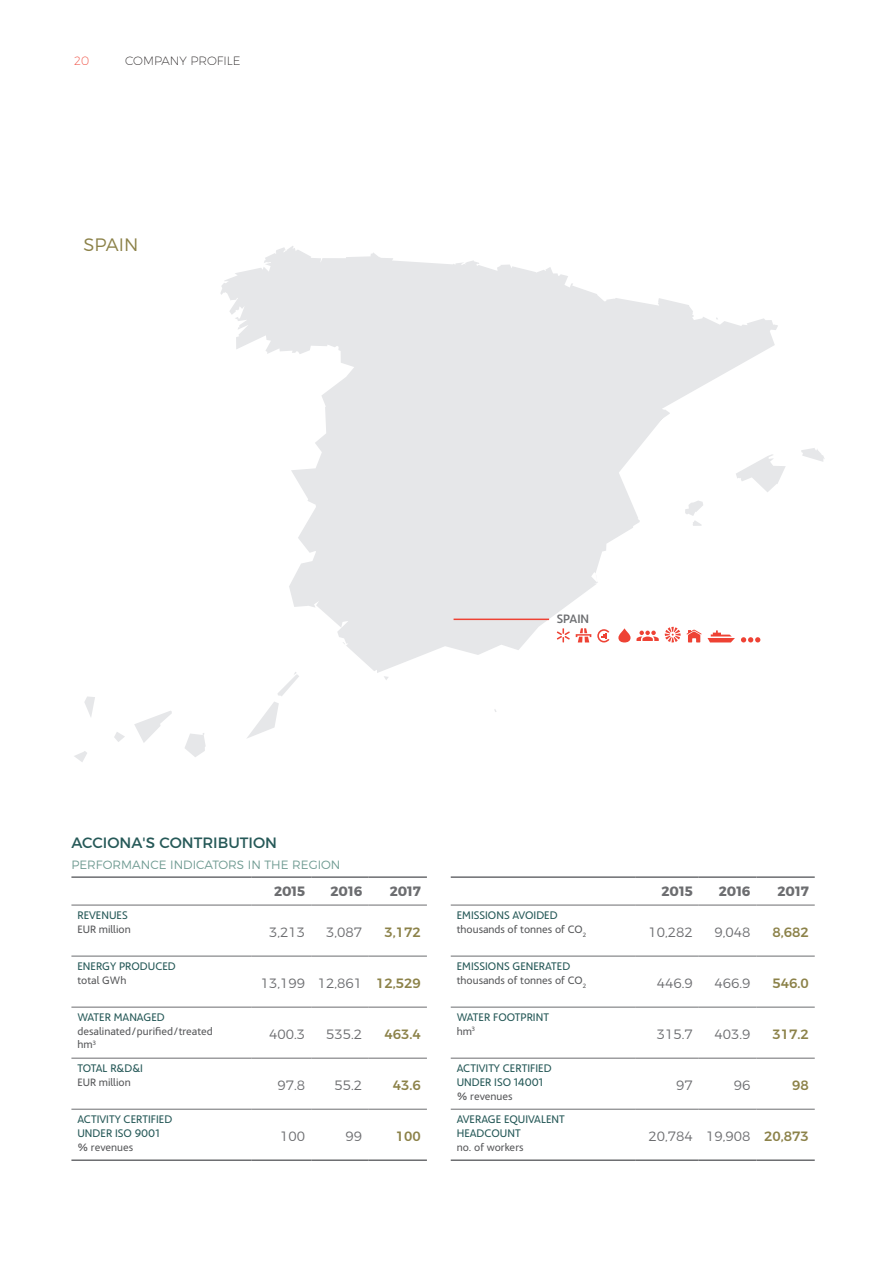
<style>
.page{position:relative;width:893px;height:1263px;background:#fff}
.page>*{position:absolute;margin:0;border:0;box-sizing:border-box;transform-origin:0 0}
._03_SUBTITULO{font:300 18px "Montserrat";color:#8c8249}
._60_TITULAR_TABLA_GR{font:15px "Montserrat";color:#265958}
._64_DATOS_GRAFICO{font:300 13.5px "Montserrat";color:#6c6d70}
._64_DATOS_GRAFICO-2{font:500 13.5px "Montserrat";color:#8c8249}
._64_DATOS_GRAFICO-3{font:700 13.5px "Montserrat";color:#6c6d70}
.t1{font:500 12.75px "Acciona";color:#6c6d70}
._61_SUBTITULO_TABLA{font:300 12px "Montserrat";color:#719c93}
.t2{font:200 12px "Montserrat";color:#231f20}
.t3{font:200 12px "Montserrat";color:#ee4234}
._64_DATOS_GRAFICO-4{font:11.55px/13.8px "Acciona";color:#265958}
._64_DATOS_GRAFICO-5{font:11.25px/13.5px "Acciona";color:#57585a}
._62_Unidades_tablas{font:11.25px "Acciona";color:#57585a}
</style>
<div class="page">
<hr style="left:71px;top:876px;width:181px;height:2px;background:#6c6d70">
<hr style="left:252px;top:876px;width:59px;height:2px;background:#6c6d70">
<hr style="left:311px;top:876px;width:57px;height:2px;background:#6c6d70">
<hr style="left:368px;top:876px;width:59px;height:2px;background:#6c6d70">
<hr style="left:71px;top:905px;width:181px;height:1px;background:#6c6d70">
<hr style="left:252px;top:905px;width:59px;height:1px;background:#6c6d70">
<hr style="left:311px;top:905px;width:57px;height:1px;background:#6c6d70">
<hr style="left:368px;top:905px;width:59px;height:1px;background:#6c6d70">
<hr style="left:71px;top:956px;width:181px;height:1px;background:#6c6d70">
<hr style="left:252px;top:956px;width:59px;height:1px;background:#6c6d70">
<hr style="left:311px;top:956px;width:57px;height:1px;background:#6c6d70">
<hr style="left:368px;top:956px;width:59px;height:1px;background:#6c6d70">
<hr style="left:71px;top:1007px;width:181px;height:1px;background:#6c6d70">
<hr style="left:252px;top:1007px;width:59px;height:1px;background:#6c6d70">
<hr style="left:311px;top:1007px;width:57px;height:1px;background:#6c6d70">
<hr style="left:368px;top:1007px;width:59px;height:1px;background:#6c6d70">
<hr style="left:71px;top:1058px;width:181px;height:1px;background:#6c6d70">
<hr style="left:252px;top:1058px;width:59px;height:1px;background:#6c6d70">
<hr style="left:311px;top:1058px;width:57px;height:1px;background:#6c6d70">
<hr style="left:368px;top:1058px;width:59px;height:1px;background:#6c6d70">
<hr style="left:71px;top:1109px;width:181px;height:1px;background:#6c6d70">
<hr style="left:252px;top:1109px;width:59px;height:1px;background:#6c6d70">
<hr style="left:311px;top:1109px;width:57px;height:1px;background:#6c6d70">
<hr style="left:368px;top:1109px;width:59px;height:1px;background:#6c6d70">
<hr style="left:71px;top:1159px;width:181px;height:2px;background:#6c6d70">
<hr style="left:252px;top:1159px;width:59px;height:2px;background:#6c6d70">
<hr style="left:311px;top:1159px;width:57px;height:2px;background:#6c6d70">
<hr style="left:368px;top:1159px;width:59px;height:2px;background:#6c6d70">
<hr style="left:451px;top:876px;width:185px;height:2px;background:#6c6d70">
<hr style="left:636px;top:876px;width:63px;height:2px;background:#6c6d70">
<hr style="left:699px;top:876px;width:57px;height:2px;background:#6c6d70">
<hr style="left:756px;top:876px;width:59px;height:2px;background:#6c6d70">
<hr style="left:451px;top:905px;width:185px;height:1px;background:#6c6d70">
<hr style="left:636px;top:905px;width:63px;height:1px;background:#6c6d70">
<hr style="left:699px;top:905px;width:57px;height:1px;background:#6c6d70">
<hr style="left:756px;top:905px;width:59px;height:1px;background:#6c6d70">
<hr style="left:451px;top:956px;width:185px;height:1px;background:#6c6d70">
<hr style="left:636px;top:956px;width:63px;height:1px;background:#6c6d70">
<hr style="left:699px;top:956px;width:57px;height:1px;background:#6c6d70">
<hr style="left:756px;top:956px;width:59px;height:1px;background:#6c6d70">
<hr style="left:451px;top:1007px;width:185px;height:1px;background:#6c6d70">
<hr style="left:636px;top:1007px;width:63px;height:1px;background:#6c6d70">
<hr style="left:699px;top:1007px;width:57px;height:1px;background:#6c6d70">
<hr style="left:756px;top:1007px;width:59px;height:1px;background:#6c6d70">
<hr style="left:451px;top:1058px;width:185px;height:1px;background:#6c6d70">
<hr style="left:636px;top:1058px;width:63px;height:1px;background:#6c6d70">
<hr style="left:699px;top:1058px;width:57px;height:1px;background:#6c6d70">
<hr style="left:756px;top:1058px;width:59px;height:1px;background:#6c6d70">
<hr style="left:451px;top:1109px;width:185px;height:1px;background:#6c6d70">
<hr style="left:636px;top:1109px;width:63px;height:1px;background:#6c6d70">
<hr style="left:699px;top:1109px;width:57px;height:1px;background:#6c6d70">
<hr style="left:756px;top:1109px;width:59px;height:1px;background:#6c6d70">
<hr style="left:451px;top:1159px;width:185px;height:2px;background:#6c6d70">
<hr style="left:636px;top:1159px;width:63px;height:2px;background:#6c6d70">
<hr style="left:699px;top:1159px;width:57px;height:2px;background:#6c6d70">
<hr style="left:756px;top:1159px;width:59px;height:2px;background:#6c6d70">
<svg style="left:220px;top:246px;width:605px;height:466px"></svg>
<svg style="left:74px;top:672px;width:225px;height:90px"></svg>
<svg style="left:377px;top:575px;width:232px;height:98px"></svg>
<svg style="left:618px;top:628px;width:12px;height:14px"></svg>
<svg style="left:636px;top:631px;width:23px;height:10px"></svg>
<svg style="left:665px;top:627px;width:16px;height:15px"></svg>
<svg style="left:687px;top:630px;width:14px;height:12px"></svg>
<svg style="left:707px;top:630px;width:28px;height:12px"></svg>
<svg style="left:741px;top:637px;width:19px;height:5px"></svg>
<p class="t3" style="left:74px;top:52px;width:17px">20</p>
<p class="t2" style="left:125px;top:52px;width:117px">COMPANY PROFILE</p>
<p class="_03_SUBTITULO" style="left:83px;top:231px;width:56px">SPAIN</p>
<p class="t1" style="left:557px;top:608px;width:34px">SPAIN</p>
<p class="_60_TITULAR_TABLA_GR" style="left:71px;top:831px;width:207px">ACCIONA'S CONTRIBUTION</p>
<p class="_61_SUBTITULO_TABLA" style="left:71px;top:855px;width:271px">PERFORMANCE INDICATORS IN THE REGION</p>
<p class="_64_DATOS_GRAFICO-3" style="left:274px;top:880px;width:33px">2015</p>
<p class="_64_DATOS_GRAFICO-3" style="left:330px;top:880px;width:33px">2016</p>
<p class="_64_DATOS_GRAFICO-3" style="left:390px;top:880px;width:33px">2017</p>
<p class="_64_DATOS_GRAFICO-4" style="left:77px;top:907px;width:52px">REVENUES</p>
<p class="_64_DATOS_GRAFICO-5" style="left:77px;top:921px;width:55px">EUR million</p>
<p class="_64_DATOS_GRAFICO" style="left:269px;top:922px;width:37px">3,213</p>
<p class="_64_DATOS_GRAFICO" style="left:326px;top:922px;width:37px">3,087</p>
<p class="_64_DATOS_GRAFICO-2" style="left:385px;top:921px;width:38px">3,172</p>
<p class="_64_DATOS_GRAFICO-4" style="left:77px;top:958px;width:100px">ENERGY PRODUCED</p>
<p class="_64_DATOS_GRAFICO-5" style="left:77px;top:972px;width:50px">total GWh</p>
<p class="_64_DATOS_GRAFICO" style="left:261px;top:973px;width:46px">13,199</p>
<p class="_64_DATOS_GRAFICO" style="left:318px;top:973px;width:46px">12,861</p>
<p class="_64_DATOS_GRAFICO-2" style="left:376px;top:972px;width:46px">12,529</p>
<p class="_64_DATOS_GRAFICO-4" style="left:77px;top:1009px;width:89px">WATER MANAGED</p>
<p class="_64_DATOS_GRAFICO-5" style="left:77px;top:1023px;width:137px">desalinated/purified/treated hm<sup>3</sup></p>
<p class="_64_DATOS_GRAFICO" style="left:269px;top:1024px;width:38px">400.3</p>
<p class="_64_DATOS_GRAFICO" style="left:326px;top:1024px;width:38px">535.2</p>
<p class="_64_DATOS_GRAFICO-2" style="left:385px;top:1023px;width:38px">463.4</p>
<p class="_64_DATOS_GRAFICO-4" style="left:77px;top:1060px;width:67px">TOTAL R&amp;D&amp;I</p>
<p class="_64_DATOS_GRAFICO-5" style="left:77px;top:1074px;width:55px">EUR million</p>
<p class="_64_DATOS_GRAFICO" style="left:278px;top:1075px;width:29px">97.8</p>
<p class="_64_DATOS_GRAFICO" style="left:335px;top:1075px;width:29px">55.2</p>
<p class="_64_DATOS_GRAFICO-2" style="left:393px;top:1074px;width:30px">43.6</p>
<p class="_64_DATOS_GRAFICO-4" style="left:77px;top:1111px;width:96px">ACTIVITY CERTIFIED<br>UNDER ISO 9001</p>
<p class="_64_DATOS_GRAFICO-5" style="left:77px;top:1139px;width:57px">% revenues</p>
<p class="_64_DATOS_GRAFICO" style="left:280px;top:1126px;width:26px">100</p>
<p class="_64_DATOS_GRAFICO" style="left:346px;top:1126px;width:18px">99</p>
<p class="_64_DATOS_GRAFICO-2" style="left:396px;top:1125px;width:26px">100</p>
<p class="_64_DATOS_GRAFICO-3" style="left:661px;top:880px;width:33px">2015</p>
<p class="_64_DATOS_GRAFICO-3" style="left:719px;top:880px;width:33px">2016</p>
<p class="_64_DATOS_GRAFICO-3" style="left:777px;top:880px;width:33px">2017</p>
<p class="_64_DATOS_GRAFICO-4" style="left:457px;top:907px;width:102px">EMISSIONS AVOIDED</p>
<p class="_62_Unidades_tablas" style="left:457px;top:920px;width:131px">thousands of tonnes of CO<sub>2</sub></p>
<p class="_64_DATOS_GRAFICO" style="left:648px;top:922px;width:46px">10,282</p>
<p class="_64_DATOS_GRAFICO" style="left:714px;top:922px;width:37px">9,048</p>
<p class="_64_DATOS_GRAFICO-2" style="left:772px;top:921px;width:38px">8,682</p>
<p class="_64_DATOS_GRAFICO-4" style="left:457px;top:958px;width:115px">EMISSIONS GENERATED</p>
<p class="_62_Unidades_tablas" style="left:457px;top:971px;width:131px">thousands of tonnes of CO<sub>2</sub></p>
<p class="_64_DATOS_GRAFICO" style="left:657px;top:973px;width:38px">446.9</p>
<p class="_64_DATOS_GRAFICO" style="left:714px;top:973px;width:38px">466.9</p>
<p class="_64_DATOS_GRAFICO-2" style="left:772px;top:972px;width:38px">546.0</p>
<p class="_64_DATOS_GRAFICO-4" style="left:457px;top:1009px;width:94px">WATER FOOTPRINT</p>
<p class="_62_Unidades_tablas" style="left:457px;top:1022px;width:20px">hm<sup>3</sup></p>
<p class="_64_DATOS_GRAFICO" style="left:657px;top:1024px;width:38px">315.7</p>
<p class="_64_DATOS_GRAFICO" style="left:714px;top:1024px;width:38px">403.9</p>
<p class="_64_DATOS_GRAFICO-2" style="left:772px;top:1023px;width:38px">317.2</p>
<p class="_64_DATOS_GRAFICO-4" style="left:457px;top:1060px;width:96px">ACTIVITY CERTIFIED<br>UNDER ISO 14001</p>
<p class="_64_DATOS_GRAFICO-5" style="left:457px;top:1088px;width:57px">% revenues</p>
<p class="_64_DATOS_GRAFICO" style="left:676px;top:1075px;width:18px">97</p>
<p class="_64_DATOS_GRAFICO" style="left:734px;top:1075px;width:18px">96</p>
<p class="_64_DATOS_GRAFICO-2" style="left:792px;top:1074px;width:18px">98</p>
<p class="_64_DATOS_GRAFICO-4" style="left:457px;top:1111px;width:110px">AVERAGE EQUIVALENT<br>HEADCOUNT</p>
<p class="_62_Unidades_tablas" style="left:457px;top:1138px;width:68px">no. of workers</p>
<p class="_64_DATOS_GRAFICO" style="left:648px;top:1126px;width:46px">20,784</p>
<p class="_64_DATOS_GRAFICO" style="left:706px;top:1126px;width:46px">19,908</p>
<p class="_64_DATOS_GRAFICO-2" style="left:764px;top:1125px;width:46px">20,873</p>
</div>
